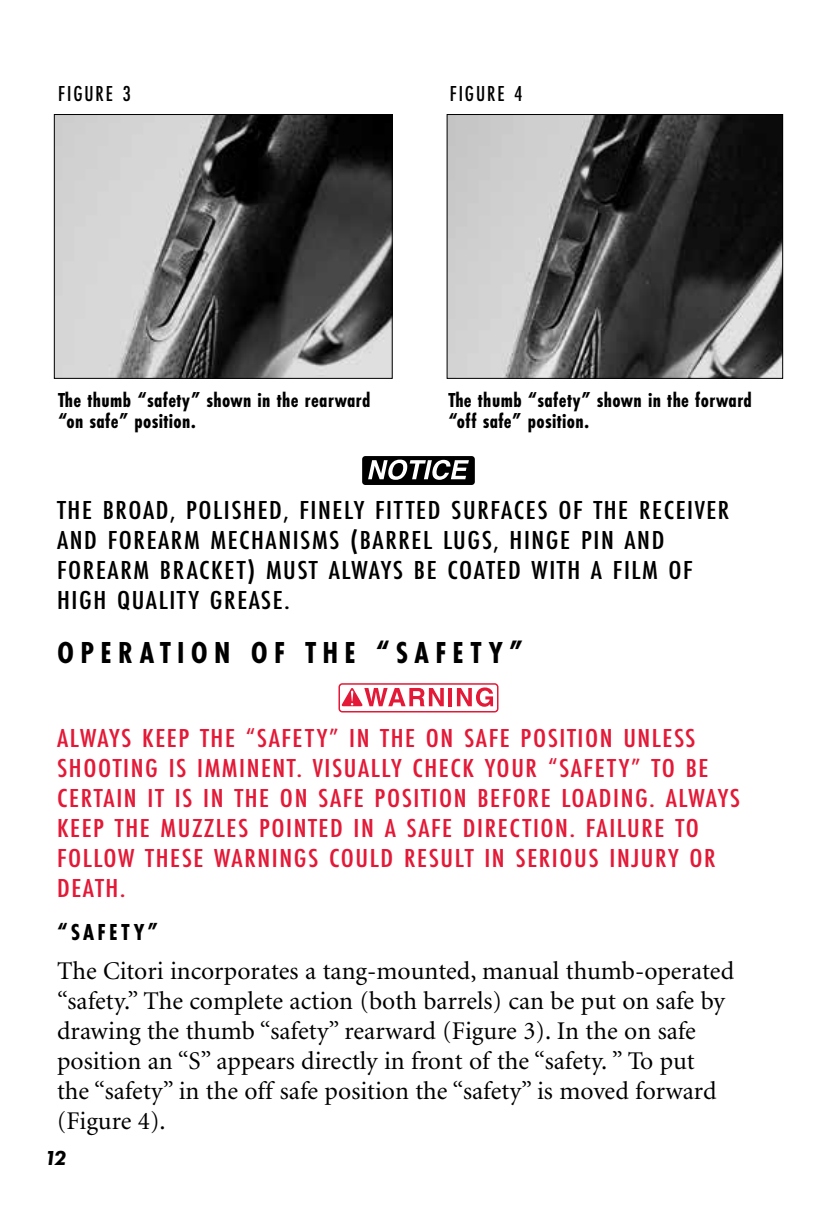
<style>
.page{position:relative;width:837px;height:1215px;background:#fff}
.page>*{position:absolute;margin:0;border:0;box-sizing:border-box;transform-origin:0 0}
.t1{font:700 31.5px "Futura PT Cond";letter-spacing:.2em;color:#000}
.t2{font:500 27px/30px "Futura PT Cond";letter-spacing:.05em;color:#e31937;scale:1.15 1}
.t3{font:500 27px/30px "Futura PT Cond";letter-spacing:.05em;color:#000;scale:1.15 1}
.t4{font:25.5px/30px "Minion";color:#000}
.t5{font:700 24px "Futura PT Cond";letter-spacing:.135em;color:#000}
.t6{font:500 22.5px "Futura PT Cond";letter-spacing:.085em;color:#000}
.t7{font:700 21px/21px "Futura PT Cond";letter-spacing:.02em;color:#000}
.t8{font:italic 800 21px "Futura PT";color:#000}
</style>
<div class="page">
<div style="left:362px;top:456px;width:113px;height:29px;background:#000;border-radius:3px"></div>
<svg style="left:368px;top:460px;width:101px;height:20px"></svg>
<svg style="left:338px;top:683px;width:160px;height:29px"></svg>
<img style="left:56px;top:116px;width:335px;height:261px">
<div style="left:54px;top:114px;width:339px;height:265px;border:1px solid #000"></div>
<img style="left:449px;top:116px;width:332px;height:261px">
<div style="left:447px;top:114px;width:336px;height:265px;border:1px solid #000"></div>
<p class="t6" style="left:58px;top:80px;width:74px">FIGURE 3</p>
<p class="t6" style="left:450px;top:80px;width:74px">FIGURE 4</p>
<p class="t7" style="left:58px;top:389px;width:314px">The thumb “safety” shown in the rearward “on safe” position.</p>
<p class="t7" style="left:448px;top:389px;width:305px">The thumb “safety” shown in the forward “off safe” position.</p>
<p class="t3" style="left:57px;top:495px;width:586px">THE BROAD, POLISHED, FINELY FITTED SURFACES OF THE RECEIVER AND FOREARM MECHANISMS (BARREL LUGS, HINGE PIN AND FOREARM BRACKET) MUST ALWAYS BE COATED WITH A FILM OF HIGH QUALITY GREASE.</p>
<p class="t1" style="left:57px;top:634px;width:467px">OPERATION OF THE “SAFETY”</p>
<p class="t2" style="left:57px;top:723px;width:595px">ALWAYS KEEP THE “SAFETY” IN THE ON SAFE POSITION UNLESS SHOOTING IS IMMINENT. VISUALLY CHECK YOUR “SAFETY” TO BE CERTAIN IT IS IN THE ON SAFE POSITION BEFORE LOADING. ALWAYS KEEP THE MUZZLES POINTED IN A SAFE DIRECTION. FAILURE TO FOLLOW THESE WARNINGS COULD RESULT IN SERIOUS INJURY OR DEATH.</p>
<p class="t5" style="left:57px;top:918px;width:103px">“SAFETY”</p>
<p class="t4" style="left:57px;top:957px;width:679px">The Citori incorporates a tang-mounted, manual thumb-operated “safety.” The complete action (both barrels) can be put on safe by drawing the thumb “safety” rearward (Figure 3). In the on safe position an “S” appears directly in front of the “safety. ” To put<br>the “safety” in the off safe position the “safety” is moved forward (Figure 4).</p>
<p class="t8" style="left:44px;top:1145px;width:24px">12</p>
</div>
